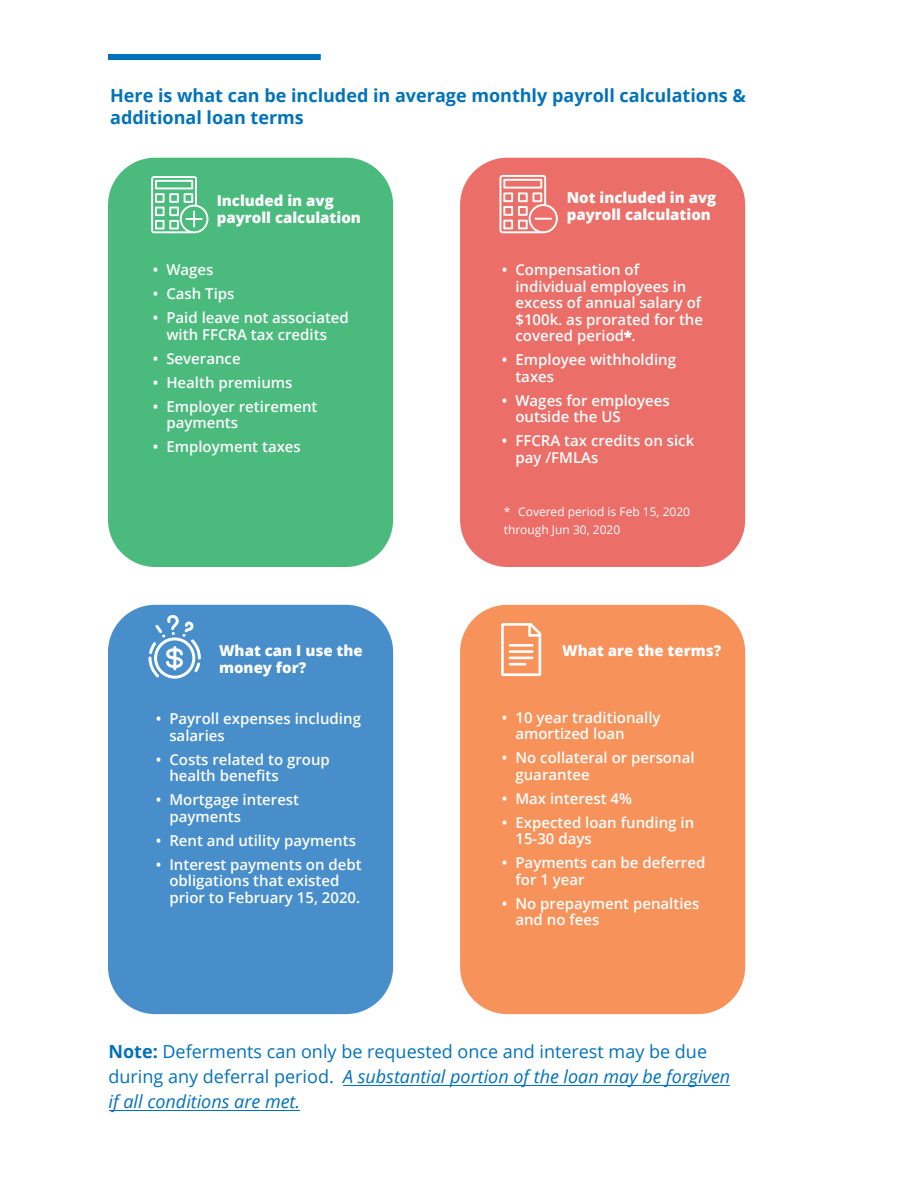
<style>
.page{position:relative;width:918px;height:1188px;background:#fff}
.page>*{position:absolute;margin:0;border:0;box-sizing:border-box;transform-origin:0 0}
.t1{font:18px/24.8px "Open Sans";color:#0071bb}
.t2{font:700 18px/21.6px "Open Sans";color:#0072bc}
.t3{font:600 15px/16.5px "Open Sans";color:#fff}
.t4{font:800 15px/16.5px "Open Sans";color:#fff}
.t5{font:12px/18px "Open Sans";color:#fff}
.s1{font-size:13.5px}
.s2{font-weight:700}
.s3{font-style:italic}
</style>
<div class="page">
<div style="left:108px;top:54px;width:213px;height:6px;background:#0072bc"></div>
<div style="left:108px;top:158px;width:285px;height:409px;background:#4abb7d;border-radius:47px"></div>
<div style="left:108px;top:605px;width:285px;height:409px;background:#478ecb;border-radius:47px"></div>
<div style="left:460px;top:158px;width:285px;height:409px;background:#eb6f68;border-radius:47px"></div>
<div style="left:460px;top:605px;width:285px;height:409px;background:#f7925a;border-radius:47px"></div>
<svg style="left:151px;top:176px;width:57px;height:57px"></svg>
<svg style="left:500px;top:175px;width:58px;height:58px"></svg>
<svg style="left:148px;top:615px;width:53px;height:64px"></svg>
<svg style="left:501px;top:623px;width:40px;height:53px"></svg>
<hr style="left:344px;top:1085px;width:386px;height:1px;background:#0071bb">
<hr style="left:109px;top:1110px;width:191px;height:1px;background:#0071bb">
<p class="t2" style="left:110px;top:85px;width:637px">Here is what can be included in average monthly payroll calculations &amp; additional loan terms</p>
<p class="t4" style="left:217px;top:192px;width:146px">Included in avg payroll calculation</p>
<p class="t3" style="left:153px;top:261px;width:62px">• Wages</p>
<p class="t3" style="left:153px;top:285px;width:83px">• Cash Tips</p>
<p class="t3" style="left:153px;top:309px;width:198px;text-align:center">• Paid leave not associated with FFCRA tax credits</p>
<p class="t3" style="left:153px;top:350px;width:89px">• Severance</p>
<p class="t3" style="left:153px;top:374px;width:141px">• Health premiums</p>
<p class="t3" style="left:166px;top:398px;width:153px;text-indent:-14px">• Employer retirement payments</p>
<p class="t3" style="left:153px;top:438px;width:150px">• Employment taxes</p>
<p class="t4" style="left:219px;top:642px;width:145px">What can I use the</p>
<p class="t4" style="left:219px;top:658px;width:89px">money for?</p>
<p class="t3" style="left:169px;top:710px;width:193px;text-indent:-14px">• Payroll expenses including salaries</p>
<p class="t3" style="left:169px;top:751px;width:162px;text-indent:-14px">• Costs related to group health benefits</p>
<p class="t3" style="left:169px;top:791px;width:131px;text-indent:-14px">• Mortgage interest payments</p>
<p class="t3" style="left:156px;top:832px;width:202px">• Rent and utility payments</p>
<p class="t3" style="left:169px;top:856px;width:194px;text-indent:-14px">• Interest payments on debt obligations that existed prior to February 15, 2020.</p>
<p class="t4" style="left:567px;top:189px;width:151px">Not included in avg payroll calculation</p>
<p class="t3" style="left:515px;top:261px;width:189px;text-indent:-14px">• Compensation of individual employees in excess of annual salary of $100k. as prorated for the covered period<span class="s1">*</span>.</p>
<p class="t3" style="left:515px;top:351px;width:162px;text-indent:-14px">• Employee withholding taxes</p>
<p class="t3" style="left:515px;top:392px;width:156px;text-indent:-14px">• Wages for employees outside the US</p>
<p class="t3" style="left:515px;top:432px;width:180px;text-indent:-14px">• FFCRA tax credits on sick pay /FMLAs</p>
<p class="t5" style="left:504px;top:503px;width:188px">* Covered period is Feb 15, 2020 through Jun 30, 2020</p>
<p class="t4" style="left:562px;top:642px;width:161px">What are the terms?</p>
<p class="t3" style="left:515px;top:709px;width:147px;text-indent:-14px">• 10 year traditionally amortized loan</p>
<p class="t3" style="left:515px;top:749px;width:181px;text-indent:-14px">• No collateral or personal guarantee</p>
<p class="t3" style="left:502px;top:790px;width:132px">• Max interest 4%</p>
<p class="t3" style="left:515px;top:814px;width:180px;text-indent:-14px">• Expected loan funding in<br>15-30 days</p>
<p class="t3" style="left:515px;top:854px;width:191px;text-indent:-14px">• Payments can be deferred for 1 year</p>
<p class="t3" style="left:515px;top:895px;width:186px;text-indent:-14px">• No prepayment penalties and no fees</p>
<p class="t1" style="left:109px;top:1039px;width:623px"><span class="s2">Note:</span> Deferments can only be requested once and interest may be due during any deferral period. <span class="s3">A substantial portion of the loan may be forgiven </span><span class="s3">if all conditions are met.</span></p>
</div>
